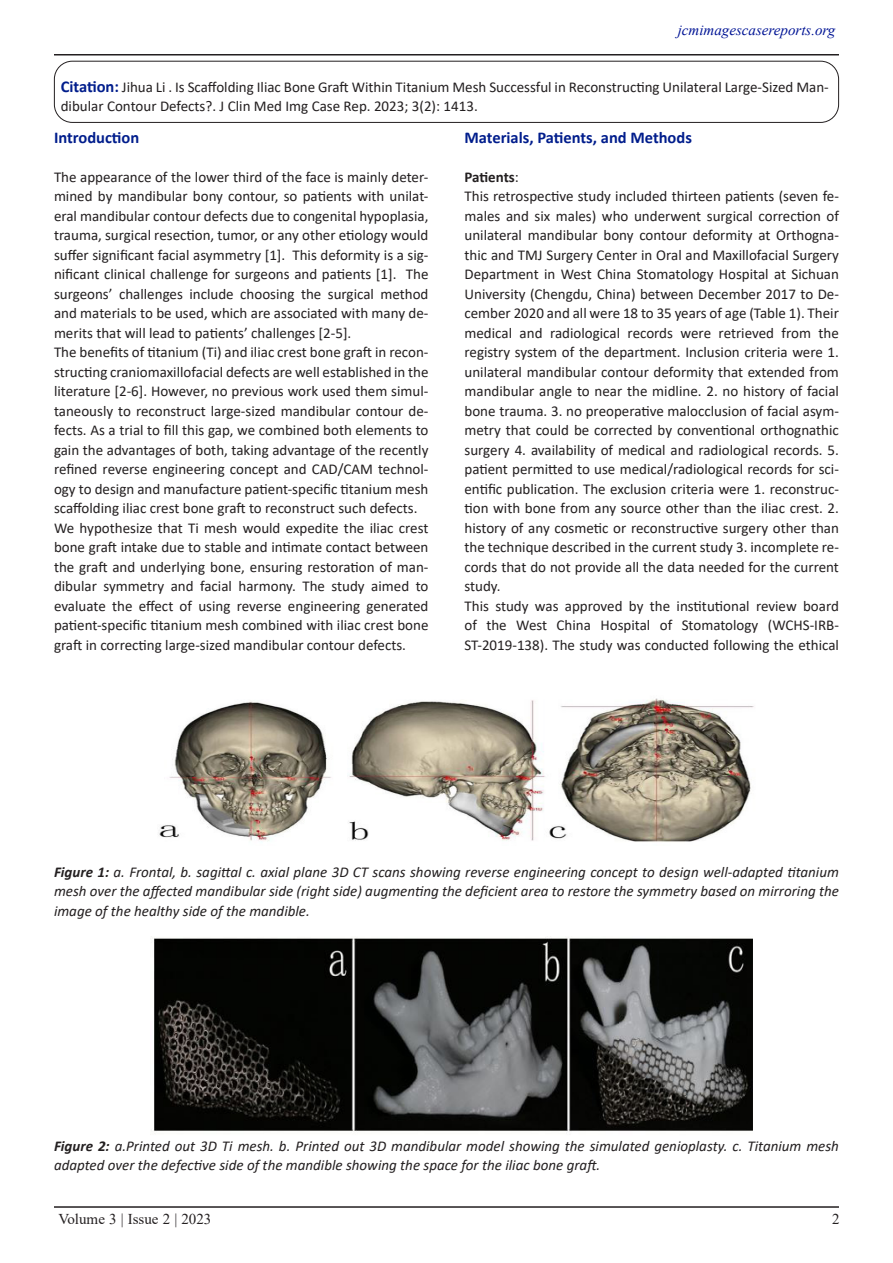
<style>
.page{position:relative;width:893px;height:1263px;background:#fff}
.page>*{position:absolute;margin:0;border:0;box-sizing:border-box;transform-origin:0 0}
.side_heading_new{font:700 16.5px "Calibri";color:#001d8c}
.Paragraph_Style_1{font:15px/19.5px "Calibri";color:#231f20;text-align:justify}
.side_heading_new-2{font:15px/19.5px "Calibri";color:#231f20;text-align:justify}
.fig_tittle{font:italic 15px/19.5px "Calibri";color:#231f20;text-align:justify}
.t1{font:italic 15px "Times New Roman";color:#001495}
.t2{font:15px "Times New Roman";color:#231f20}
.Paragraph_Style_1-2{font:700 15px "Calibri";letter-spacing:-.01em;color:#231f20}
.s1{font-weight:700;font-size:16.5px;color:#001d8c}
.s2{font-weight:400}
.s3{font-weight:700}
</style>
<div class="page">
<hr style="left:54px;top:54px;width:785px;height:2px;background:#231f20">
<hr style="left:54px;top:1206px;width:785px;height:2px;background:#231f20">
<div style="left:54px;top:61px;width:785px;height:62px;border:1px solid #231f20;border-radius:18px"></div>
<img style="left:159px;top:698px;width:595px;height:144px">
<img style="left:151px;top:938px;width:602px;height:194px">
<p class="t1" style="left:678px;top:20px;width:159px">jcmimagescasereports.org</p>
<p class="Paragraph_Style_1" style="left:61px;top:77px;width:769px"><span class="s1">Citation:</span> Jihua Li . Is Scaffolding Iliac Bone Graft Within Titanium Mesh Successful in Reconstructing Unilateral Large-Sized Man&shy;dibular Contour Defects?. J Clin Med Img Case Rep. 2023; 3(2): 1413.</p>
<p class="side_heading_new" style="left:54px;top:126px;width:87px">Introduction</p>
<p class="side_heading_new-2" style="left:54px;top:167px;width:376px">The appearance of the lower third of the face is mainly deter&shy;mined by mandibular bony contour, so patients with unilat&shy;eral mandibular contour defects due to congenital hypoplasia, trauma, surgical resection, tumor, or any other etiology would suffer significant facial asymmetry [1]. This deformity is a sig&shy;nificant clinical challenge for surgeons and patients [1]. The surgeons’ challenges include choosing the surgical method and materials to be used, which are associated with many de&shy;merits that will lead to patients’ challenges [2-5].</p>
<p class="Paragraph_Style_1" style="left:54px;top:342px;width:376px">The benefits of titanium (Ti) and iliac crest bone graft in recon&shy;structing craniomaxillofacial defects are well established in the literature [2-6]. However, no previous work used them simul&shy;taneously to reconstruct large-sized mandibular contour de&shy;fects. As a trial to fill this gap, we combined both elements to gain the advantages of both, taking advantage of the recently refined reverse engineering concept and CAD/CAM technol&shy;ogy to design and manufacture patient-specific titanium mesh scaffolding iliac crest bone graft to reconstruct such defects.</p>
<p class="Paragraph_Style_1" style="left:54px;top:518px;width:376px">We hypothesize that Ti mesh would expedite the iliac crest bone graft intake due to stable and intimate contact between the graft and underlying bone, ensuring restoration of man&shy;dibular symmetry and facial harmony. The study aimed to evaluate the effect of using reverse engineering generated patient-specific titanium mesh combined with iliac crest bone graft in correcting large-sized mandibular contour defects.</p>
<p class="side_heading_new" style="left:464px;top:126px;width:229px">Materials, Patients, and Methods</p>
<p class="Paragraph_Style_1-2" style="left:464px;top:166px;width:56px">Patients<span class="s2">:</span></p>
<p class="Paragraph_Style_1" style="left:464px;top:186px;width:376px">This retrospective study included thirteen patients (seven fe&shy;males and six males) who underwent surgical correction of unilateral mandibular bony contour deformity at Orthogna&shy;thic and TMJ Surgery Center in Oral and Maxillofacial Surgery Department in West China Stomatology Hospital at Sichuan University (Chengdu, China) between December 2017 to De&shy;cember 2020 and all were 18 to 35 years of age (Table 1). Their medical and radiological records were retrieved from the registry system of the department. Inclusion criteria were 1. unilateral mandibular contour deformity that extended from mandibular angle to near the midline. 2. no history of facial bone trauma. 3. no preoperative malocclusion of facial asym&shy;metry that could be corrected by conventional orthognathic surgery 4. availability of medical and radiological records. 5. patient permitted to use medical/radiological records for sci&shy;entific publication. The exclusion criteria were 1. reconstruc&shy;tion with bone from any source other than the iliac crest. 2. history of any cosmetic or reconstructive surgery other than the technique described in the current study 3. incomplete re&shy;cords that do not provide all the data needed for the current study.</p>
<p class="Paragraph_Style_1" style="left:464px;top:596px;width:376px">This study was approved by the institutional review board of the West China Hospital of Stomatology (WCHS-IRB-ST-2019-138). The study was conducted following the ethical</p>
<p class="fig_tittle" style="left:54px;top:861px;width:786px"><span class="s3">Figure 1:</span> a. Frontal, b. sagittal c. axial plane 3D CT scans showing reverse engineering concept to design well-adapted titanium mesh over the affected mandibular side (right side) augmenting the deficient area to restore the symmetry based on mirroring the image of the healthy side of the mandible.</p>
<p class="fig_tittle" style="left:54px;top:1135px;width:786px"><span class="s3">Figure 2:</span> a.Printed out 3D Ti mesh. b. Printed out 3D mandibular model showing the simulated genioplasty. c. Titanium mesh adapted over the defective side of the mandible showing the space for the iliac bone graft.</p>
<p class="t2" style="left:59px;top:1208px;width:154px">Volume 3 | Issue 2 | 2023</p>
<p class="t2" style="left:832px;top:1208px;width:9px">2</p>
</div>
